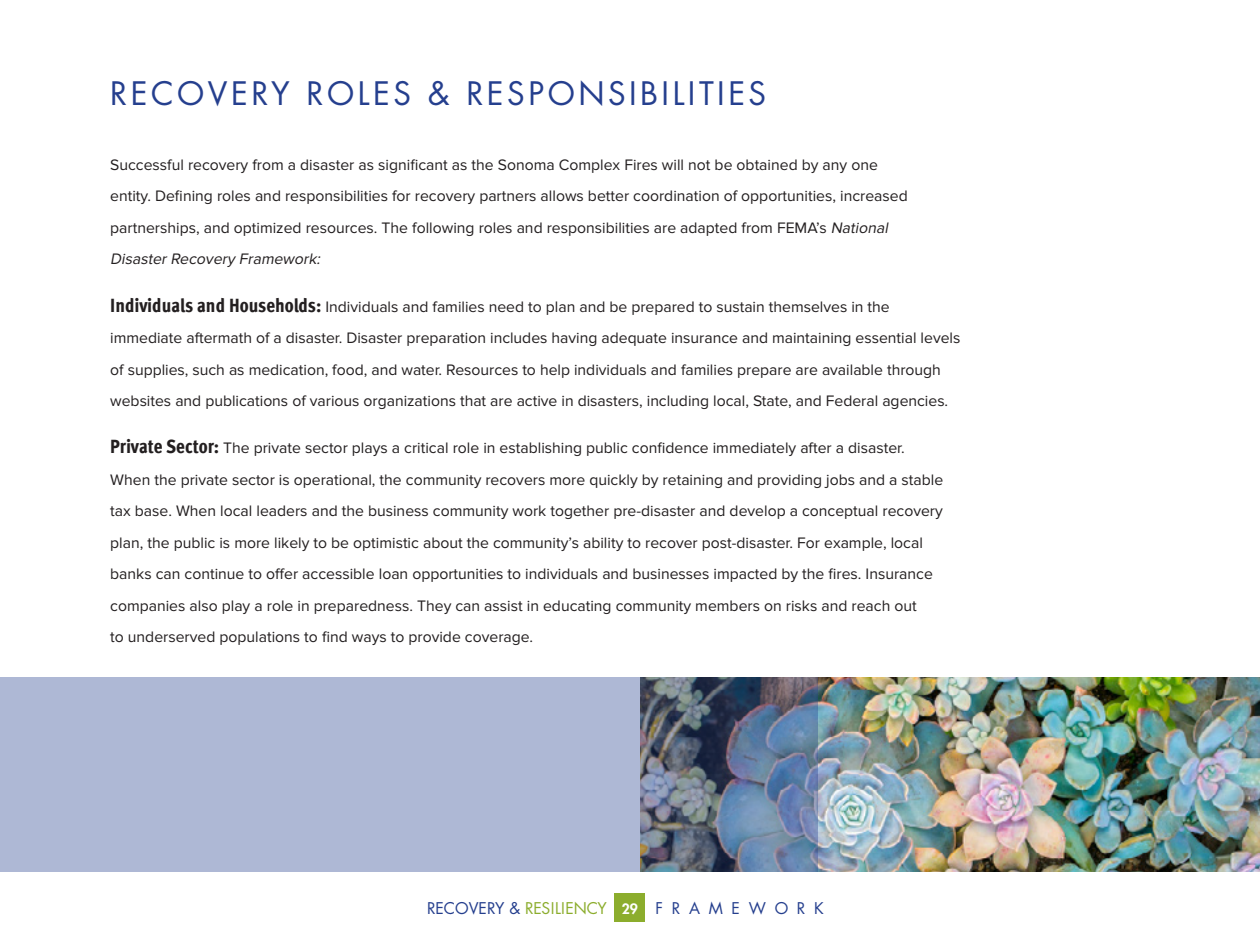
<style>
.page{position:relative;width:1260px;height:945px;background:#fff}
.page>*{position:absolute;margin:0;border:0;box-sizing:border-box;transform-origin:0 0}
.t1{font:31.5px "Futura Std";letter-spacing:.11em;color:#253f8e}
.Proxima_Nova_text_9{font:15.75px/31.5px "Proxima Nova";color:#231f20}
.t2{font:15.75px "Futura Std";color:#253f8e}
.s1{font-style:italic}
.s2{font-family:"Meta Offc";font-weight:800;font-stretch:condensed;font-size:19.25px}
.s3{color:#8cad2d}
.s4{font-weight:800;font-size:14px;color:#fff}
</style>
<div class="page">
<img style="left:817px;top:677px;width:443px;height:195px">
<svg style="left:0;top:677px;width:817px;height:195px;background:#9ca7c3"></svg>
<div style="left:615px;top:894px;width:30px;height:28px;background:#8cad2d"></div>
<h3 class="t1" style="left:110px;top:73px;width:658px">RECOVERY ROLES &amp; RESPONSIBILITIES</h3>
<p class="Proxima_Nova_text_9" style="left:110px;top:149px;width:799px">Successful recovery from a disaster as significant as the Sonoma Complex Fires will not be obtained by any one entity. Defining roles and responsibilities for recovery partners allows better coordination of opportunities, increased partnerships, and optimized resources. The following roles and responsibilities are adapted from FEMA’s <span class="s1">National DisasterRecovery Framework:</span></p>
<p class="Proxima_Nova_text_9" style="left:110px;top:291px;width:852px"><span class="s2">Individuals and Households:</span> Individuals and families need to plan and be prepared to sustain themselves in the immediate aftermath of a disaster. Disaster preparation includes having adequate insurance and maintaining essential levels of supplies, such as medication, food, and water. Resources to help individuals and families prepare are available through websites and publications of various organizations that are active in disasters, including local, State, and Federal agencies.</p>
<p class="Proxima_Nova_text_9" style="left:110px;top:433px;width:835px"><span class="s2">Private Sector:</span> The private sector plays a critical role in establishing public confidence immediately after a disaster.<br>When the private sector is operational, the community recovers more quickly by retaining and providing jobs and a stable tax base. When local leaders and the business community work together pre-disaster and develop a conceptual recovery plan, the public is more likely to be optimistic about the community’s ability to recover post-disaster. For example, local banks can continue to offer accessible loan opportunities to individuals and businesses impacted by the fires. Insurance companies also play a role in preparedness. They can assist in educating community members on risks and reach out<br>to underserved populations to find ways to provide coverage.</p>
<p class="t2" style="left:427px;top:898px;width:398px">RECOVERY &amp; <span class="s3">RESILIENCY</span> <span class="s4">29</span> F R A M E W O R K</p>
</div>
